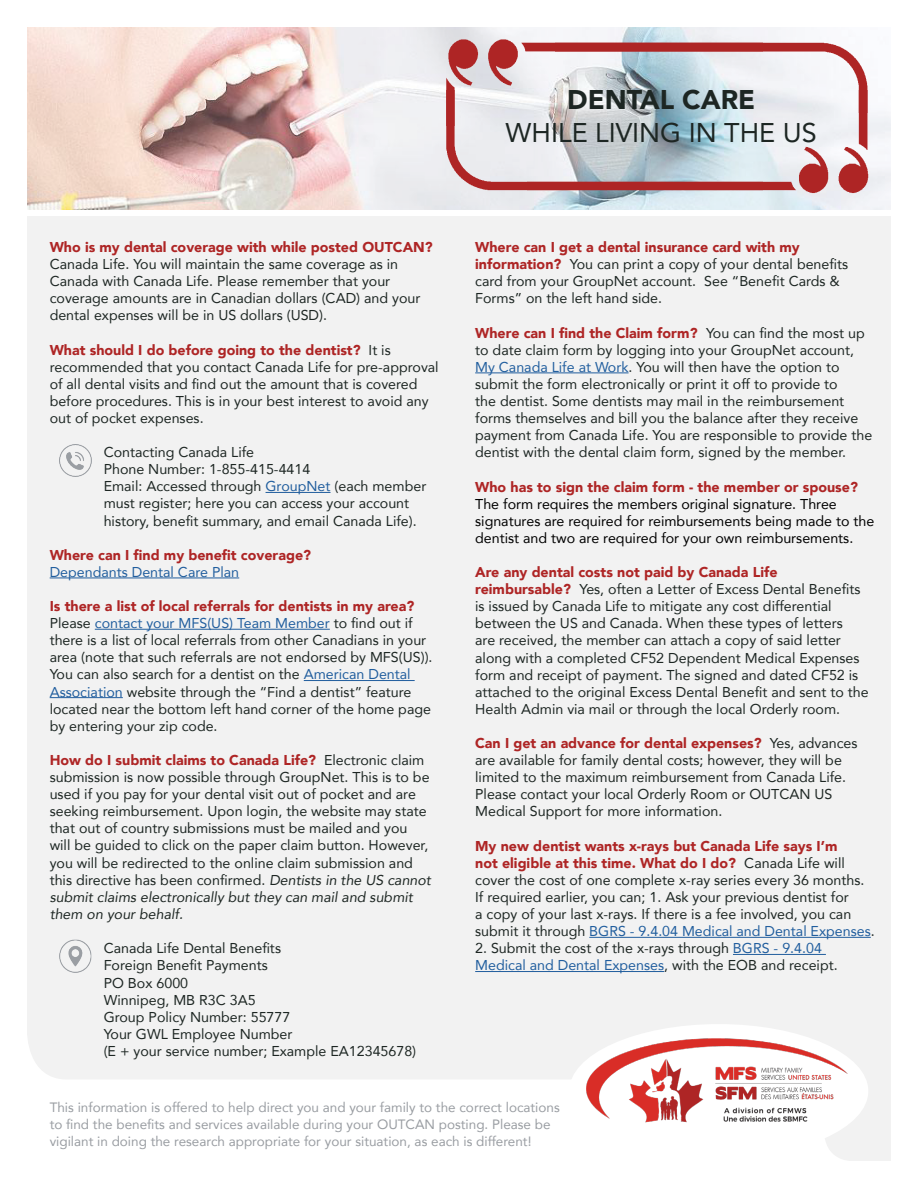
<style>
.page{position:relative;width:918px;height:1188px;background:#fff}
.page>*{position:absolute;margin:0;border:0;box-sizing:border-box;transform-origin:0 0}
.t1{font:27px "Avenir";color:#1d2623}
.t2{font:900 27px "Avenir";color:#1d2623}
.t3{font:14.25px/17.1px "Avenir";color:#1d2623}
.t4{font:14.25px/17.1px "Avenir";color:#000}
.t5{font:900 14.25px "Avenir";color:#ae2525}
.t6{font:14.25px "Avenir";color:#215e9e}
.t7{font:13.5px/17.2px "Avenir";color:#999da2}
.s1{font-weight:900;color:#ae2525}
.s2{color:#215e9e}
.s3{font-style:italic}
</style>
<div class="page">
<div style="left:27px;top:216px;width:864px;height:945px;background:#f2f2f2"></div>
<div style="left:569px;top:1024px;width:299px;height:134px;background:#fff;border-radius:50%"></div>
<img style="left:564px;top:1027px;width:305px;height:120px">
<hr style="left:266px;top:492px;width:65px;height:1px;background:#215e9e">
<hr style="left:50px;top:578px;width:189px;height:1px;background:#215e9e">
<hr style="left:95px;top:629px;width:235px;height:1px;background:#215e9e">
<hr style="left:304px;top:680px;width:111px;height:1px;background:#215e9e">
<hr style="left:50px;top:697px;width:73px;height:1px;background:#215e9e">
<img style="left:27px;top:27px;width:864px;height:183px">
<img style="left:432px;top:126px;width:95px;height:77px">
<img style="left:432px;top:28px;width:124px;height:98px">
<img style="left:556px;top:28px;width:334px;height:62px">
<img style="left:527px;top:90px;width:363px;height:113px">
<hr style="left:475px;top:373px;width:154px;height:1px;background:#215e9e">
<hr style="left:589px;top:937px;width:282px;height:1px;background:#215e9e">
<hr style="left:733px;top:954px;width:93px;height:1px;background:#215e9e">
<hr style="left:475px;top:971px;width:189px;height:1px;background:#215e9e">
<img style="left:59px;top:940px;width:33px;height:32px">
<img style="left:59px;top:444px;width:33px;height:33px">
<h1 class="t2" style="left:567px;top:77px;width:190px">DENTAL CARE</h1>
<h1 class="t1" style="left:506px;top:111px;width:313px">WHILE LIVING IN THE US</h1>
<p class="t5" style="left:50px;top:235px;width:385px">Who is my dental coverage with while posted OUTCAN?</p>
<p class="t3" style="left:50px;top:255px;width:372px">Canada Life. You will maintain the same coverage as in Canada with Canada Life. Please remember that your coverage amounts are in Canadian dollars (CAD) and your dental expenses will be in US dollars (USD).</p>
<p class="t3" style="left:50px;top:341px;width:391px"><span class="s1">What should I do before going to the dentist?</span> It is recommended that you contact Canada Life for pre-approval of all dental visits and find out the amount that is covered before procedures. This is in your best interest to avoid any out of pocket expenses.</p>
<p class="t3" style="left:104px;top:443px;width:324px">Contacting Canada Life<br>Phone Number: 1-855-415-4414<br>Email: Accessed through <span class="s2">GroupNet</span> (each member must register; here you can access your account history, benefit summary, and email Canada Life).</p>
<p class="t5" style="left:50px;top:543px;width:263px">Where can I find my benefit coverage?</p>
<p class="t6" style="left:50px;top:560px;width:191px">Dependants Dental Care Plan</p>
<p class="t3" style="left:50px;top:597px;width:384px"><span class="s1">Is there a list of local referrals for dentists in my area?<br></span>Please <span class="s2">contact your MFS(US) Team Member</span> to find out if there is a list of local referrals from other Canadians in your area (note that such referrals are not endorsed by MFS(US)).<br>You can also search for a dentist on the <span class="s2">American Dental Association</span> website through the “Find a dentist” feature located near the bottom left hand corner of the home page by entering your zip code.</p>
<p class="t3" style="left:50px;top:751px;width:383px"><span class="s1">How do I submit claims to Canada Life?</span> Electronic claim submission is now possible through GroupNet. This is to be used if you pay for your dental visit out of pocket and are seeking reimbursement. Upon login, the website may state that out of country submissions must be mailed and you will be guided to click on the paper claim button. However, you will be redirected to the online claim submission and this directive has been confirmed. <span class="s3">Dentists in the US cannot submit claims electronically but they can mail and submit them on your behalf.</span></p>
<p class="t3" style="left:104px;top:939px;width:314px">Canada Life Dental Benefits<br>Foreign Benefit Payments<br>PO Box 6000<br>Winnipeg, MB R3C 3A5<br>Group Policy Number: 55777<br>Your GWL Employee Number<br>(E + your service number; Example EA12345678)</p>
<p class="t3" style="left:475px;top:238px;width:375px"><span class="s1">Where can I get a dental insurance card with my information?</span> You can print a copy of your dental benefits card from your GroupNet account. See “Benefit Cards &amp; Forms” on the left hand side.</p>
<p class="t3" style="left:475px;top:324px;width:399px"><span class="s1">Where can I find the Claim form?</span> You can find the most up to date claim form by logging into your GroupNet account, <span class="s2">My Canada Life at Work</span>. You will then have the option to submit the form electronically or print it off to provide to<br>the dentist. Some dentists may mail in the reimbursement forms themselves and bill you the balance after they receive payment from Canada Life. You are responsible to provide the dentist with the dental claim form, signed by the member.</p>
<p class="t5" style="left:475px;top:474px;width:384px">Who has to sign the claim form - the member or spouse?</p>
<p class="t4" style="left:475px;top:495px;width:401px">The form requires the members original signature. Three signatures are required for reimbursements being made to the dentist and two are required for your own reimbursements.</p>
<p class="t3" style="left:475px;top:563px;width:395px"><span class="s1">Are any dental costs not paid by Canada Life reimbursable?</span> Yes, often a Letter of Excess Dental Benefits is issued by Canada Life to mitigate any cost differential between the US and Canada. When these types of letters<br>are received, the member can attach a copy of said letter along with a completed CF52 Dependent Medical Expenses form and receipt of payment. The signed and dated CF52 is attached to the original Excess Dental Benefit and sent to the Health Admin via mail or through the local Orderly room.</p>
<p class="t3" style="left:475px;top:734px;width:384px"><span class="s1">Can I get an advance for dental expenses?</span> Yes, advances are available for family dental costs; however, they will be limited to the maximum reimbursement from Canada Life.<br>Please contact your local Orderly Room or OUTCAN US Medical Support for more information.</p>
<p class="t3" style="left:475px;top:837px;width:401px"><span class="s1">My new dentist wants x-rays but Canada Life says I’m<br>not eligible at this time. What do I do?</span> Canada Life will cover the cost of one complete x-ray series every 36 months.<br>If required earlier, you can; 1. Ask your previous dentist for<br>a copy of your last x-rays. If there is a fee involved, you can submit it through <span class="s2">BGRS - 9.4.04 Medical and Dental Expenses</span>.</p>
<p class="t3" style="left:475px;top:939px;width:364px">2. Submit the cost of the x-rays through <span class="s2">BGRS - 9.4.04<br>Medical and Dental Expenses</span>, with the EOB and receipt.</p>
<p class="t7" style="left:50px;top:1098px;width:512px">This information is offered to help direct you and your family to the correct locations to find the benefits and services available during your OUTCAN posting. Please be vigilant in doing the research appropriate for your situation, as each is different!</p>
</div>
